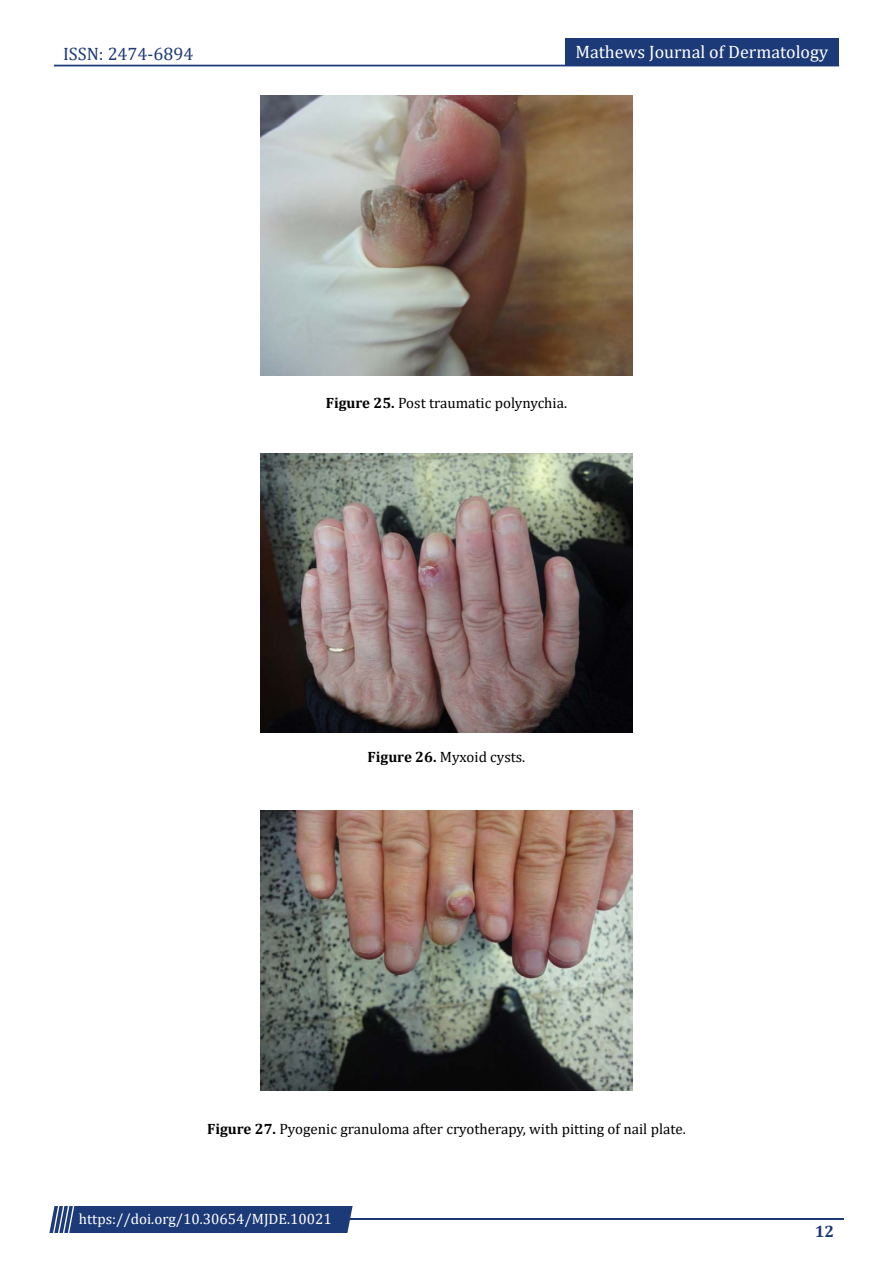
<style>
.page{position:relative;width:893px;height:1263px;background:#fff}
.page>*{position:absolute;margin:0;border:0;box-sizing:border-box;transform-origin:0 0}
.t1{font:18px "Cambria";color:#fff}
.t2{font:18px "Cambria";color:#1c3a78}
.t3{font:700 16.5px "Cambria";color:#1c3a78}
.t4{font:15px "Cambria";color:#000}
.t5{font:15px "Cambria";color:#fff}
.s1{font-weight:700}
</style>
<div class="page">
<div style="left:54px;top:65px;width:785px;height:1px;border:1px solid #1c3a78"></div>
<div style="left:565px;top:39px;width:274px;height:27px;background:#1c3a78"></div>
<hr style="left:310px;top:1219px;width:534px;height:1px;background:#1c3a78">
<div style="left:49px;top:1206px;width:304px;height:27px;background:#1c3a78"></div>
<img style="left:260px;top:96px;width:373px;height:279px">
<img style="left:260px;top:453px;width:373px;height:280px">
<img style="left:260px;top:811px;width:373px;height:279px">
<p class="t2" style="left:63px;top:43px;width:132px">ISSN: 2474-6894</p>
<p class="t1" style="left:575px;top:41px;width:254px">Mathews Journal of Dermatology</p>
<p class="t4" style="left:326px;top:394px;width:243px"><span class="s1">Figure 25.</span> Post traumatic polynychia.</p>
<p class="t4" style="left:368px;top:748px;width:159px"><span class="s1">Figure 26.</span> Myxoid cysts.</p>
<p class="t4" style="left:207px;top:1120px;width:480px"><span class="s1">Figure 27.</span> Pyogenic granuloma after cryotherapy, with pitting of nail plate.</p>
<p class="t5" style="left:79px;top:1210px;width:254px">https://doi.org/10.30654/MJDE.10021</p>
<p class="t3" style="left:815px;top:1220px;width:21px">12</p>
</div>
